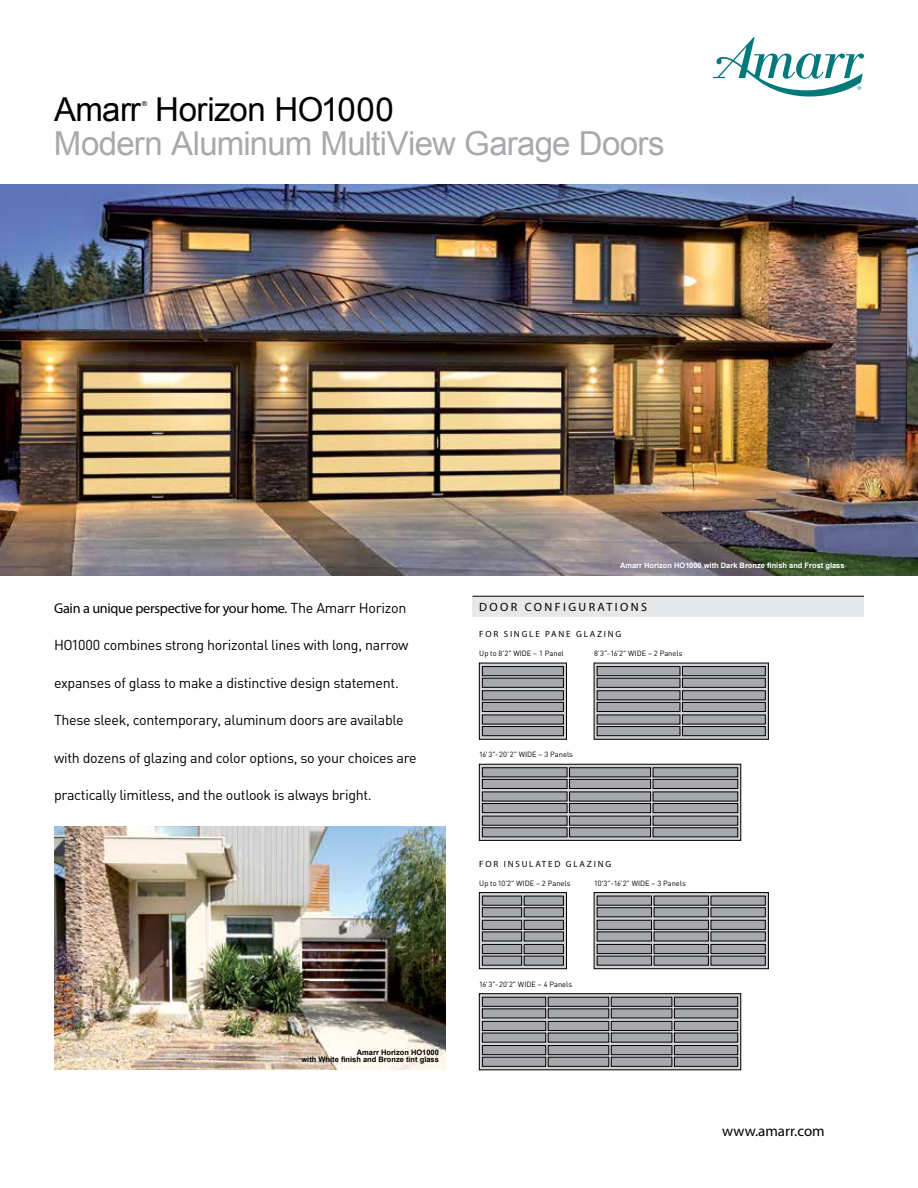
<style>
.page{position:relative;width:918px;height:1188px;background:#fff}
.page>*{position:absolute;margin:0;border:0;box-sizing:border-box;transform-origin:0 0}
.t1{font:33px "Arial";letter-spacing:-.02em;color:#a7a9ac}
.t2{font:33px "Arial";letter-spacing:-.015em;color:#000}
.t3{font:15px "Myriad Pro";color:#000}
.t4{font:14.25px "DIN";letter-spacing:-.02em;color:#000}
.t5{font:14.25px "Myriad Pro";letter-spacing:-.02em;color:#000}
.t6{font:12px "Myriad Pro";letter-spacing:.2em;color:#000}
.t7{font:9px "Myriad Pro";letter-spacing:.2em;color:#000}
.t8{font:7.5px "DIN";color:#000}
.t9{font:700 7.5px "Arial";color:#fff}
.t10{font:700 7.5px/7.5px "Arial";color:#000;text-align:right}
.t11{font:7.5px "DIN";color:#000}
.t12{font:6.75px "Arial";color:#000}
.s1{font-family:"DIN"}
.s2{font-style:inherit}
</style>
<div class="page">
<img style="left:0;top:184px;width:918px;height:392px">
<img style="left:54px;top:826px;width:392px;height:244px">
<div style="left:473px;top:596px;width:391px;height:20px;background:#e6e7e8"></div>
<hr style="left:472px;top:596px;width:392px;height:1px;background:#000">
<svg style="left:479px;top:663px;width:88px;height:76px;background:#8f9193"></svg>
<svg style="left:594px;top:663px;width:175px;height:76px;background:#909294"></svg>
<svg style="left:479px;top:764px;width:262px;height:77px;background:#8f9092"></svg>
<svg style="left:479px;top:892px;width:88px;height:77px;background:#8c8d8f"></svg>
<svg style="left:594px;top:892px;width:175px;height:77px;background:#8d8f91"></svg>
<svg style="left:479px;top:994px;width:262px;height:76px;background:#909193"></svg>
<svg style="left:713px;top:37px;width:151px;height:60px"></svg>
<h1 class="t2" style="left:54px;top:87px;width:341px">Amarr Horizon HO1000</h1>
<p class="t12" style="left:142px;top:99px;width:6px">®</p>
<h1 class="t1" style="left:54px;top:122px;width:612px">Modern Aluminum MultiView Garage Doors</h1>
<p class="t5" style="left:54px;top:599px;width:354px">Gain a unique perspective for your home. <span class="s1">The Amarr Horizon</span></p>
<p class="t4" style="left:54px;top:636px;width:356px">HO1000 combines strong horizontal lines with long, narrow</p>
<p class="t4" style="left:54px;top:674px;width:346px">expanses of glass to make a distinctive design statement.</p>
<p class="t4" style="left:54px;top:711px;width:351px">These sleek, contemporary, aluminum doors are available</p>
<p class="t4" style="left:54px;top:749px;width:364px">with dozens of glazing and color options, so your choices are</p>
<p class="t4" style="left:54px;top:786px;width:319px">practically limitless, and the outlook is always bright.</p>
<p class="t10" style="left:301px;top:1049px;width:139px">Amarr Horizon HO1000<br>with White finish and Bronze tint glass</p>
<p class="t9" style="left:620px;top:560px;width:226px">Amarr Horizon HO1000 with Dark Bronze finish and Frost glass</p>
<p class="t6" style="left:479px;top:600px;width:169px">DOOR CONFIGURATIONS</p>
<p class="t7" style="left:479px;top:629px;width:144px">FOR SINGLE PANE GLAZING</p>
<p class="t11" style="left:479px;top:649px;width:86px">Up to 8'2" WIDE – 1 Panel</p>
<p class="t8" style="left:594px;top:649px;width:90px">8<span class="s2">'</span>3<span class="s2">"</span>-16<span class="s2">'</span>2<span class="s2">"</span> WIDE – 2 <span class="s2">Panels</span></p>
<p class="t8" style="left:479px;top:750px;width:95px">16<span class="s2">'</span>3<span class="s2">"</span>-20<span class="s2">'</span>2<span class="s2">"</span> WIDE – 3 <span class="s2">Panels</span></p>
<p class="t7" style="left:479px;top:858px;width:133px">FOR INSULATED GLAZING</p>
<p class="t11" style="left:479px;top:878px;width:93px">Up to 10'2" WIDE – 2 Panels</p>
<p class="t8" style="left:594px;top:878px;width:93px">10<span class="s2">'</span>3<span class="s2">"</span>-16<span class="s2">'</span>2<span class="s2">"</span> WIDE – 3 <span class="s2">Panels</span></p>
<p class="t8" style="left:479px;top:980px;width:94px">16<span class="s2">'</span>3<span class="s2">"</span>-20<span class="s2">'</span>2<span class="s2">"</span> WIDE – 4 <span class="s2">Panels</span></p>
<p class="t3" style="left:722px;top:1121px;width:104px">www.amarr.com</p>
</div>
